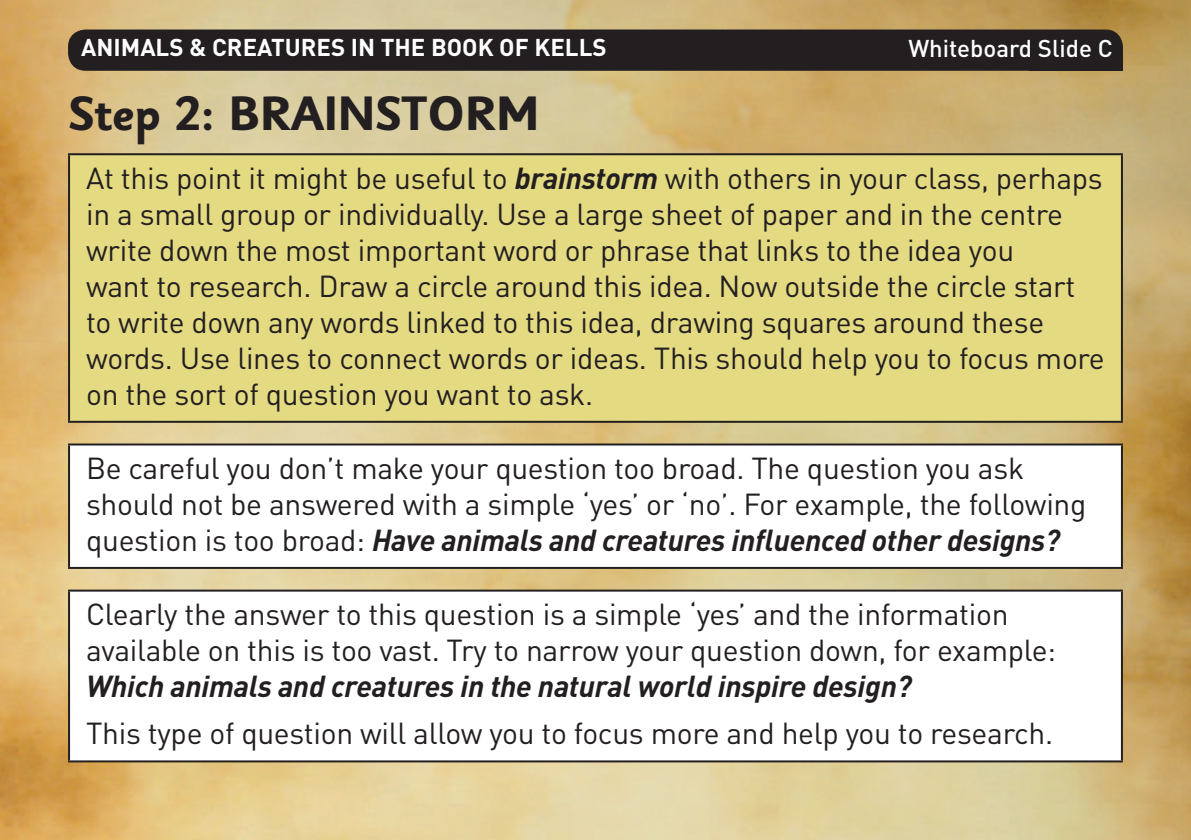
<style>
.page{position:relative;width:1191px;height:840px;background:#fff}
.page>*{position:absolute;margin:0;border:0;box-sizing:border-box;transform-origin:0 0}
.t1{font:700 48px "Sassoon Sans Std";letter-spacing:-.02em;color:#231f20}
.t2{font:30px/36px "DIN Pro";letter-spacing:-.01em;color:#231f20}
.t3{font:italic 700 30px "DIN Pro";letter-spacing:-.01em;color:#231f20}
.t4{font:700 24px "DIN Pro";color:#fff}
.t5{font:500 24px "DIN Pro";color:#fff}
.s1{font-weight:700;font-style:italic}
</style>
<div class="page">
<img style="left:0;top:0;width:1191px;height:839px">
<div style="left:69px;top:30px;width:1053px;height:40px;background:#231f20;border-radius:17px"></div>
<div style="left:68px;top:29px;width:1055px;height:42px;border:1px solid #231f20;border-radius:17px"></div>
<div style="left:1029px;top:51px;width:94px;height:20px;background:#231f20"></div>
<div style="left:69px;top:154px;width:1053px;height:267px;background:#e3da82"></div>
<svg style="left:69px;top:445px;width:1053px;height:315px"></svg>
<hr style="left:68px;top:153px;width:1055px;height:2px;background:#231f20">
<hr style="left:68px;top:155px;width:2px;height:265px;background:#231f20">
<hr style="left:1121px;top:155px;width:2px;height:265px;background:#231f20">
<hr style="left:68px;top:420px;width:1055px;height:2px;background:#231f20">
<hr style="left:68px;top:443px;width:1055px;height:2px;background:#231f20">
<hr style="left:68px;top:445px;width:2px;height:121px;background:#231f20">
<hr style="left:1121px;top:445px;width:2px;height:121px;background:#231f20">
<hr style="left:68px;top:566px;width:1055px;height:2px;background:#231f20">
<hr style="left:68px;top:589px;width:1055px;height:2px;background:#231f20">
<hr style="left:68px;top:591px;width:2px;height:169px;background:#231f20">
<hr style="left:1121px;top:591px;width:2px;height:169px;background:#231f20">
<hr style="left:68px;top:760px;width:1055px;height:2px;background:#231f20">
<p class="t4" style="left:81px;top:31px;width:527px">ANIMALS &amp; CREATURES IN THE BOOK OF KELLS</p>
<p class="t5" style="left:908px;top:32px;width:206px">Whiteboard Slide C</p>
<h1 class="t1" style="left:68px;top:84px;width:474px">Step 2: BRAINSTORM</h1>
<p class="t2" style="left:86px;top:158px;width:1020px">At this point it might be useful to <span class="s1">brainstorm</span> with others in your class, perhaps in a small group or individually. Use a large sheet of paper and in the centre write down the most important word or phrase that links to the idea you<br>want to research. Draw a circle around this idea. Now outside the circle start to write down any words linked to this idea, drawing squares around these words. Use lines to connect words or ideas. This should help you to focus more on the sort of question you want to ask.</p>
<p class="t2" style="left:86px;top:448px;width:1002px">Be careful you don’t make your question too broad. The question you ask should not be answered with a simple ‘yes’ or ‘no’. For example, the following question is too broad: <span class="s1">Have animals and creatures influenced other designs?</span></p>
<p class="t2" style="left:86px;top:594px;width:971px">Clearly the answer to this question is a simple ‘yes’ and the information available on this is too vast. Try to narrow your question down, for example:</p>
<p class="t3" style="left:86px;top:665px;width:827px">Which animals and creatures in the natural world inspire design?</p>
<p class="t2" style="left:86px;top:714px;width:968px">This type of question will allow you to focus more and help you to research.</p>
</div>
